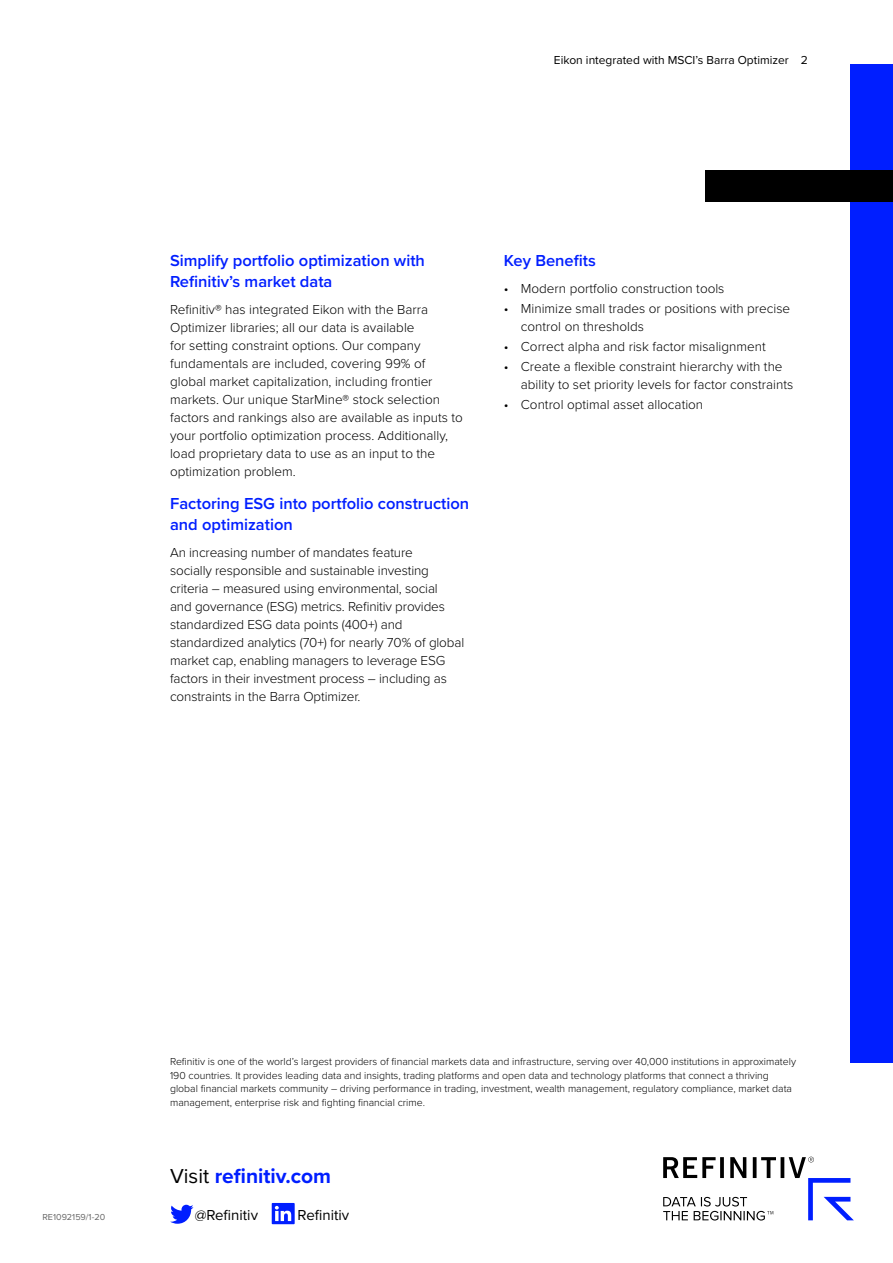
<style>
.page{position:relative;width:893px;height:1263px;background:#fff}
.page>*{position:absolute;margin:0;border:0;box-sizing:border-box;transform-origin:0 0}
.R_Call_to_Action{font:700 21px "Proxima Nova";color:#001eff}
.R_Body_Heading{font:600 16.5px/21px "Proxima Nova";color:#001eff}
.R_Social_Links{font:15px "Proxima Nova";color:#000}
.R_Body_copy{font:300 13.5px/18px "Proxima Nova";color:#000}
.R_Page_Header{font:12px "Proxima Nova";color:#000}
.R_Legal_Text{font:300 10.5px/13.5px "Proxima Nova";color:#000}
.R_Job_Number{font:9px "Proxima Nova";color:#666}
.s1{font-weight:400;color:#000}
</style>
<div class="page">
<svg style="left:663px;top:1157px;width:191px;height:63px"></svg>
<svg style="left:170px;top:1205px;width:23px;height:19px"></svg>
<svg style="left:272px;top:1203px;width:23px;height:21px"></svg>
<div style="left:850px;top:64px;width:43px;height:999px;background:#001eff"></div>
<div style="left:706px;top:170px;width:187px;height:32px;background:#000"></div>
<p class="R_Page_Header" style="left:554px;top:51px;width:255px">Eikon integrated with MSCI’s Barra Optimizer 2</p>
<p class="R_Body_Heading" style="left:170px;top:250px;width:256px">Simplify portfolio optimization with<br>Refinitiv’s market data</p>
<p class="R_Body_copy" style="left:170px;top:299px;width:294px">Refinitiv® has integrated Eikon with the Barra Optimizer libraries; all our data is available<br>for setting constraint options. Our company fundamentals are included, covering 99% of global market capitalization, including frontier markets. Our unique StarMine® stock selection factors and rankings also are available as inputs to your portfolio optimization process. Additionally, load proprietary data to use as an input to the optimization problem.</p>
<p class="R_Body_Heading" style="left:170px;top:493px;width:301px">Factoring ESG into portfolio construction and optimization</p>
<p class="R_Body_copy" style="left:170px;top:543px;width:296px">An increasing number of mandates feature<br>socially responsible and sustainable investing criteria – measured using environmental, social<br>and governance (ESG) metrics. Refinitiv provides standardized ESG data points (400+) and standardized analytics (70+) for nearly 70% of global market cap, enabling managers to leverage ESG factors in their investment process – including as constraints in the Barra Optimizer.</p>
<p class="R_Body_Heading" style="left:504px;top:250px;width:94px">Key Benefits</p>
<p class="R_Body_copy" style="left:504px;top:278px;width:222px">• Modern portfolio construction tools</p>
<p class="R_Body_copy" style="left:521px;top:298px;width:271px;text-indent:-17px">• Minimize small trades or positions with precise control on thresholds</p>
<p class="R_Body_copy" style="left:504px;top:337px;width:263px">• Correct alpha and risk factor misalignment</p>
<p class="R_Body_copy" style="left:521px;top:357px;width:274px;text-indent:-17px">• Create a flexible constraint hierarchy with the ability to set priority levels for factor constraints</p>
<p class="R_Body_copy" style="left:504px;top:395px;width:201px">• Control optimal asset allocation</p>
<p class="R_Job_Number" style="left:43px;top:1211px;width:64px">RE1092159/1-20</p>
<p class="R_Legal_Text" style="left:170px;top:1054px;width:627px">Refinitiv is one of the world’s largest providers of financial markets data and infrastructure, serving over 40,000 institutions in approximately 190 countries. It provides leading data and insights, trading platforms and open data and technology platforms that connect a thriving global financial markets community – driving performance in trading, investment, wealth management, regulatory compliance, market data management, enterprise risk and fighting financial crime.</p>
<p class="R_Call_to_Action" style="left:170px;top:1161px;width:163px"><span class="s1">Visit</span> refinitiv.com</p>
<p class="R_Social_Links" style="left:195px;top:1204px;width:65px">@Refinitiv</p>
<p class="R_Social_Links" style="left:298px;top:1204px;width:53px">Refinitiv</p>
</div>
